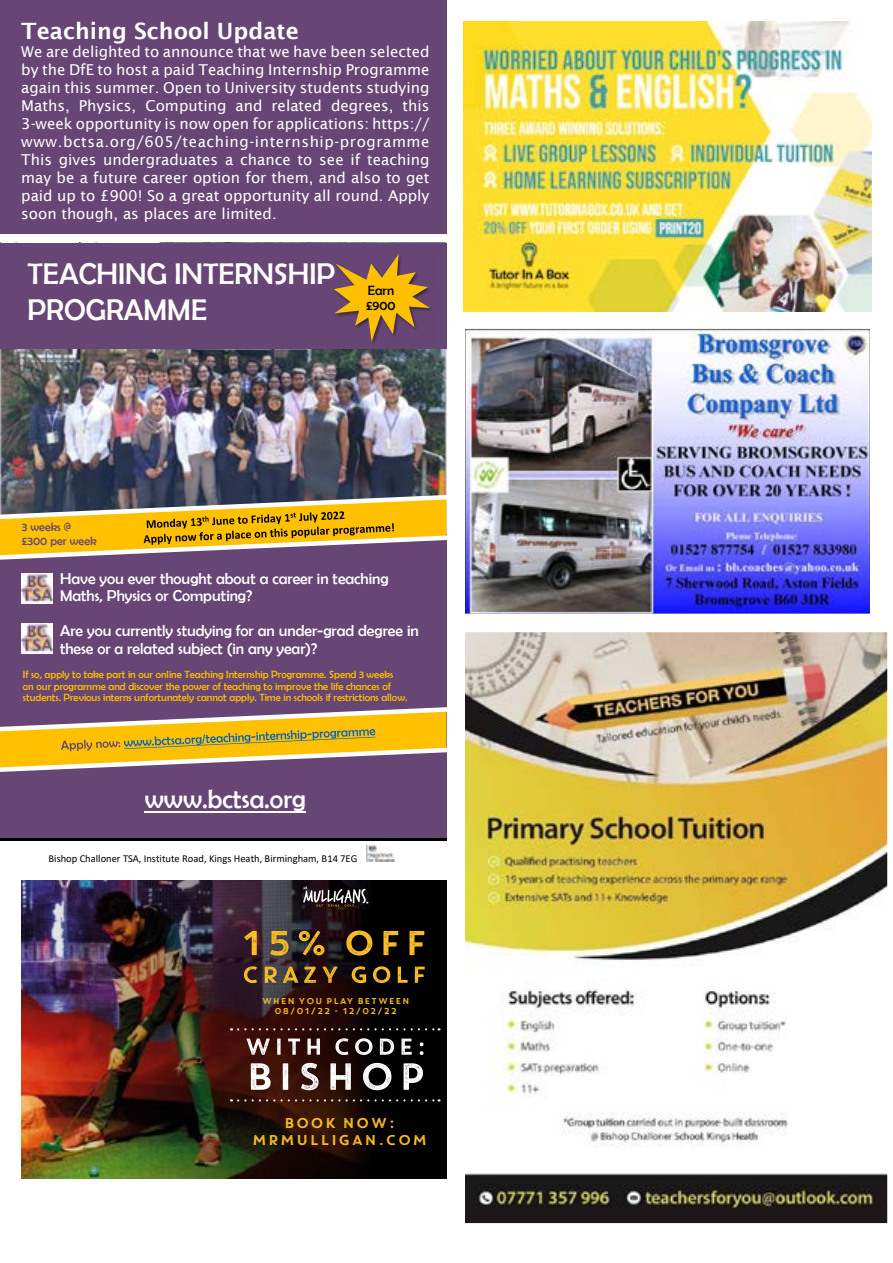
<style>
.page{position:relative;width:893px;height:1263px;background:#fff}
.page>*{position:absolute;margin:0;border:0;box-sizing:border-box;transform-origin:0 0}
.t1{font:30.15px "Berlin Sans FB";color:#fff}
.t2{font:30px "Berlin Sans FB";color:#fff}
.t3{font:26.4px "Berlin Sans FB";color:#fff}
.t4{font:600 22.5px "Lucida Sans";color:#fff}
.t5{font:15.75px/17.4px "Berlin Sans FB";color:#fff}
.t6{font:15px/18px "Lucida Sans";color:#fff;text-align:justify}
.t7{font:14.25px/17.1px "Core Circus Rough W00";color:#fcbf24;text-align:center}
.t8{font:13.5px/15.1px "Berlin Sans FB";color:#000}
.t9{font:12px/13.2px "Berlin Sans FB";color:#674675}
.t10{font:10.5px/11.6px "Berlin Sans FB";color:#ffc000}
.t11{font:10.5px "Calibri";color:#000}
.t12{font:8.55px/10.2px "Core Circus Rough W00";color:#fcbf24;text-align:center}
</style>
<div class="page">
<img style="left:466px;top:330px;width:402px;height:282px">
<div style="left:463px;top:327px;width:408px;height:288px;border:2px solid #fff"></div>
<img style="left:466px;top:634px;width:420px;height:587px">
<div style="left:463px;top:631px;width:426px;height:593px;border:2px solid #fff"></div>
<img style="left:463px;top:21px;width:408px;height:291px">
<img style="left:21px;top:880px;width:425px;height:299px">
<svg style="left:303px;top:886px;width:65px;height:20px"></svg>
<svg style="left:244px;top:931px;width:13px;height:24px"></svg>
<svg style="left:270px;top:931px;width:19px;height:24px"></svg>
<svg style="left:299px;top:931px;width:26px;height:24px"></svg>
<svg style="left:346px;top:930px;width:26px;height:25px"></svg>
<svg style="left:383px;top:931px;width:15px;height:24px"></svg>
<svg style="left:409px;top:931px;width:15px;height:24px"></svg>
<svg style="left:244px;top:966px;width:13px;height:17px"></svg>
<svg style="left:265px;top:967px;width:12px;height:16px"></svg>
<svg style="left:283px;top:966px;width:15px;height:17px"></svg>
<svg style="left:304px;top:966px;width:12px;height:17px"></svg>
<svg style="left:322px;top:966px;width:15px;height:17px"></svg>
<svg style="left:352px;top:966px;width:14px;height:17px"></svg>
<svg style="left:373px;top:966px;width:17px;height:17px"></svg>
<svg style="left:398px;top:966px;width:10px;height:17px"></svg>
<svg style="left:415px;top:966px;width:10px;height:17px"></svg>
<svg style="left:247px;top:1038px;width:23px;height:17px"></svg>
<svg style="left:277px;top:1038px;width:4px;height:17px"></svg>
<svg style="left:288px;top:1038px;width:12px;height:17px"></svg>
<svg style="left:307px;top:1038px;width:13px;height:17px"></svg>
<svg style="left:335px;top:1038px;width:13px;height:17px"></svg>
<svg style="left:355px;top:1038px;width:17px;height:17px"></svg>
<svg style="left:380px;top:1038px;width:14px;height:17px"></svg>
<svg style="left:401px;top:1038px;width:11px;height:17px"></svg>
<svg style="left:420px;top:1042px;width:3px;height:13px"></svg>
<svg style="left:251px;top:1063px;width:20px;height:27px"></svg>
<svg style="left:283px;top:1063px;width:5px;height:27px"></svg>
<svg style="left:301px;top:1063px;width:17px;height:27px"></svg>
<svg style="left:330px;top:1063px;width:21px;height:27px"></svg>
<svg style="left:363px;top:1063px;width:28px;height:27px"></svg>
<svg style="left:403px;top:1063px;width:20px;height:27px"></svg>
<svg style="left:238px;top:1028px;width:202px;height:2px"></svg>
<svg style="left:238px;top:1099px;width:202px;height:2px"></svg>
<div style="left:0;top:0;width:446px;height:234px;background:#674675"></div>
<img style="left:0;top:242px;width:446px;height:250px">
<img style="left:0;top:242px;width:160px;height:1px">
<div style="left:0;top:562px;width:446px;height:276px;background:#674675"></div>
<div style="left:0;top:243px;width:446px;height:105px;background:#674675"></div>
<hr style="left:0;top:838px;width:446px;height:3px;background:#000">
<svg style="left:334px;top:254px;width:96px;height:88px"></svg>
<img style="left:355px;top:283px;width:53px;height:25px">
<svg style="left:0;top:492px;width:446px;height:70px;background:#b69445"></svg>
<img style="left:22px;top:574px;width:31px;height:30px">
<img style="left:22px;top:623px;width:31px;height:30px">
<svg style="left:0;top:704px;width:446px;height:70px;background:#c09851"></svg>
<img style="left:367px;top:845px;width:28px;height:17px">
<hr style="left:145px;top:812px;width:161px;height:1px;background:#fff">
<h3 class="t4" style="left:21px;top:18px;width:279px">Teaching School Update</h3>
<p class="t6" style="left:21px;top:42px;width:410px">We are delighted to announce that we have been selected by the DfE to host a paid Teaching Internship Programme again this summer. Open to University students studying Maths, Physics, Computing and related degrees, this 3-week opportunity is now open for applications: https:// www.bctsa.org/605/teaching-internship-programme This gives undergraduates a chance to see if teaching may be a future career option for them, and also to get paid up to £900! So a great opportunity all round. Apply soon though, as places are limited.</p>
<h1 class="t1" style="left:28px;top:257px;width:309px">TEACHING INTERNSHIP</h1>
<h2 class="t2" style="left:28px;top:293px;width:181px">PROGRAMME</h2>
<p class="t8" style="left:366px;top:282px;width:31px">Earn £900</p>
<p class="t9" style="left:22px;top:521px;width:76px">3 weeks @ £300 per week</p>
<p class="t5" style="left:60px;top:570px;width:330px">Have you ever thought about a career in teaching<br>Maths, Physics or Computing?</p>
<p class="t5" style="left:60px;top:622px;width:360px">Are you currently studying for an under-grad degree in these or a related subject (in any year)?</p>
<p class="t10" style="left:23px;top:668px;width:386px">If so, apply to take part in our online Teaching Internship Programme. Spend 3 weeks<br>on our programme and discover the power of teaching to improve the life chances of students. Previous interns unfortunately cannot apply. Time in schools if restrictions allow.</p>
<h3 class="t3" style="left:145px;top:785px;width:163px">www.bctsa.org</h3>
<p class="t11" style="left:49px;top:851px;width:310px">Bishop Challoner TSA, Institute Road, Kings Heath, Birmingham, B14 7EG</p>
<p class="t12" style="left:262px;top:995px;width:150px">WHEN YOU PLAY BETWEEN<br>08/01/22 - 12/02/22</p>
<p class="t7" style="left:251px;top:1114px;width:178px">BOOK NOW:<br>MRMULLIGAN.COM</p>
</div>
